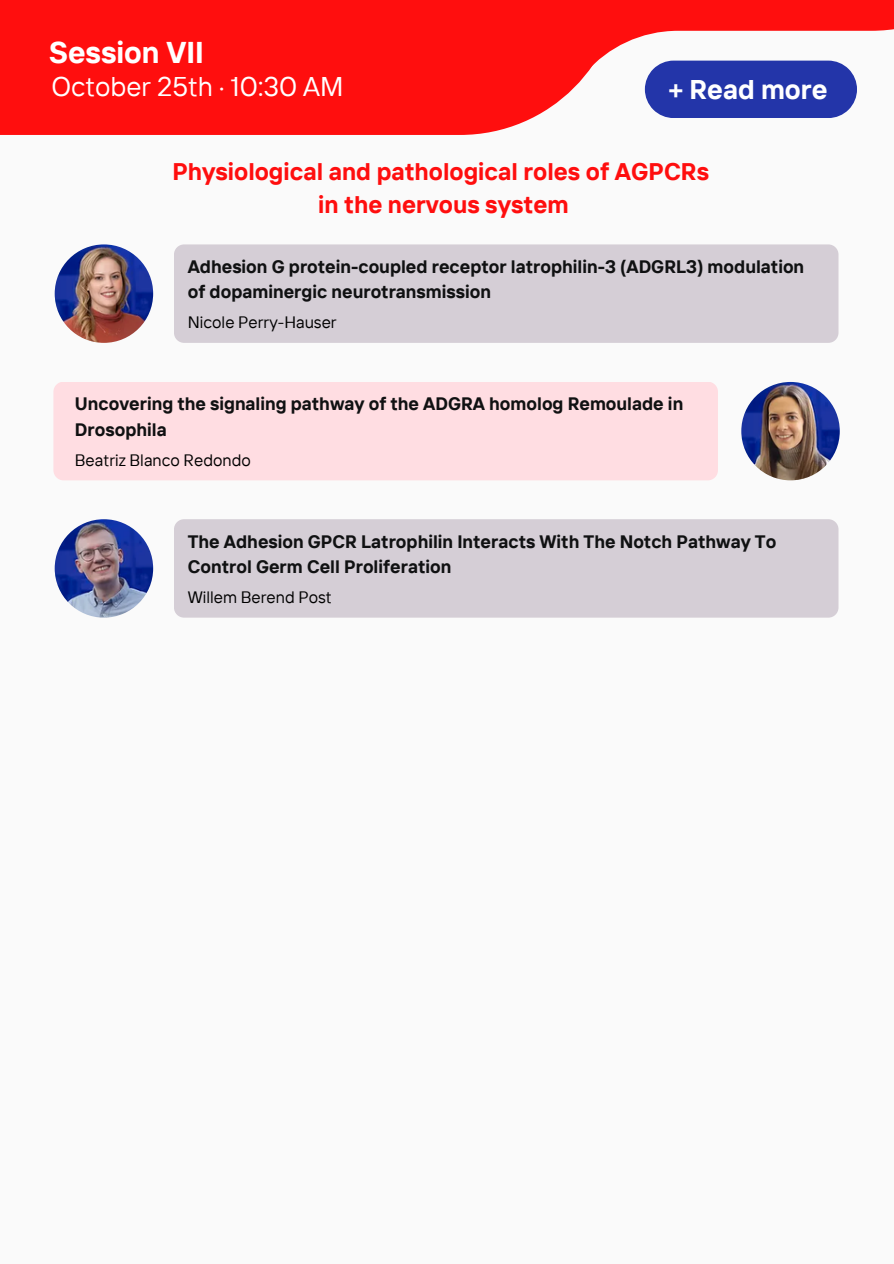
<style>
.page{position:relative;width:894px;height:1264px;background:#fff}
.page>*{position:absolute;margin:0;border:0;box-sizing:border-box;transform-origin:0 0}
.t1{font:700 30px "TT Interphases";color:#fff}
.t2{font:27px "TT Interphases";color:#fff}
.t3{font:700 27px "TT Interphases";color:#fff}
.t4{font:700 24px/32.7px "TT Interphases";color:#ff0e0e;text-align:center}
.t5{font:700 18px/25.5px "TT Interphases";color:#101112}
.t6{font:16.5px "TT Interphases";color:#000}
</style>
<div class="page">
<div style="left:0;top:0;width:893px;height:1263px;background:#fafafa"></div>
<svg style="left:0;top:73px;width:857px;height:62px;fill:#ff0e0e"></svg>
<svg style="left:0;top:0;width:893px;height:73px;background:#fe3030"></svg>
<div style="left:644px;top:61px;width:212px;height:57px;background:#2335a9"></div>
<img style="left:55px;top:244px;width:98px;height:99px;border-radius:50%">
<div style="left:174px;top:244px;width:664px;height:99px;background:#d5ced6;border-radius:10px"></div>
<img style="left:741px;top:382px;width:98px;height:98px;border-radius:50%">
<div style="left:53px;top:382px;width:664px;height:98px;background:#ffdde2;border-radius:10px"></div>
<img style="left:55px;top:519px;width:98px;height:98px;border-radius:50%">
<div style="left:174px;top:519px;width:664px;height:98px;background:#d5ced6;border-radius:10px"></div>
<p class="t1" style="left:49px;top:33px;width:156px">Session VII</p>
<h3 class="t2" style="left:51px;top:69px;width:293px">October 25th · 10:30 AM</h3>
<p class="t3" style="left:668px;top:72px;width:161px">+ Read more</p>
<p class="t4" style="left:172px;top:155px;width:538px">Physiological and pathological roles of AGPCRs in the nervous system</p>
<h1 class="t5" style="left:188px;top:253px;width:617px">Adhesion G protein-coupled receptor latrophilin-3 (ADGRL3) modulation of dopaminergic neurotransmission</h1>
<h2 class="t6" style="left:188px;top:312px;width:150px">Nicole Perry-Hauser</h2>
<p class="t5" style="left:75px;top:391px;width:609px">Uncovering the signaling pathway of the ADGRA homolog Remoulade in<br>Drosophila</p>
<h4 class="t6" style="left:75px;top:449px;width:177px">Beatriz Blanco Redondo</h4>
<p class="t5" style="left:188px;top:528px;width:590px">The Adhesion GPCR Latrophilin Interacts With The Notch Pathway To<br>Control Germ Cell Proliferation</p>
<p class="t6" style="left:188px;top:586px;width:145px">Willem Berend Post</p>
</div>
